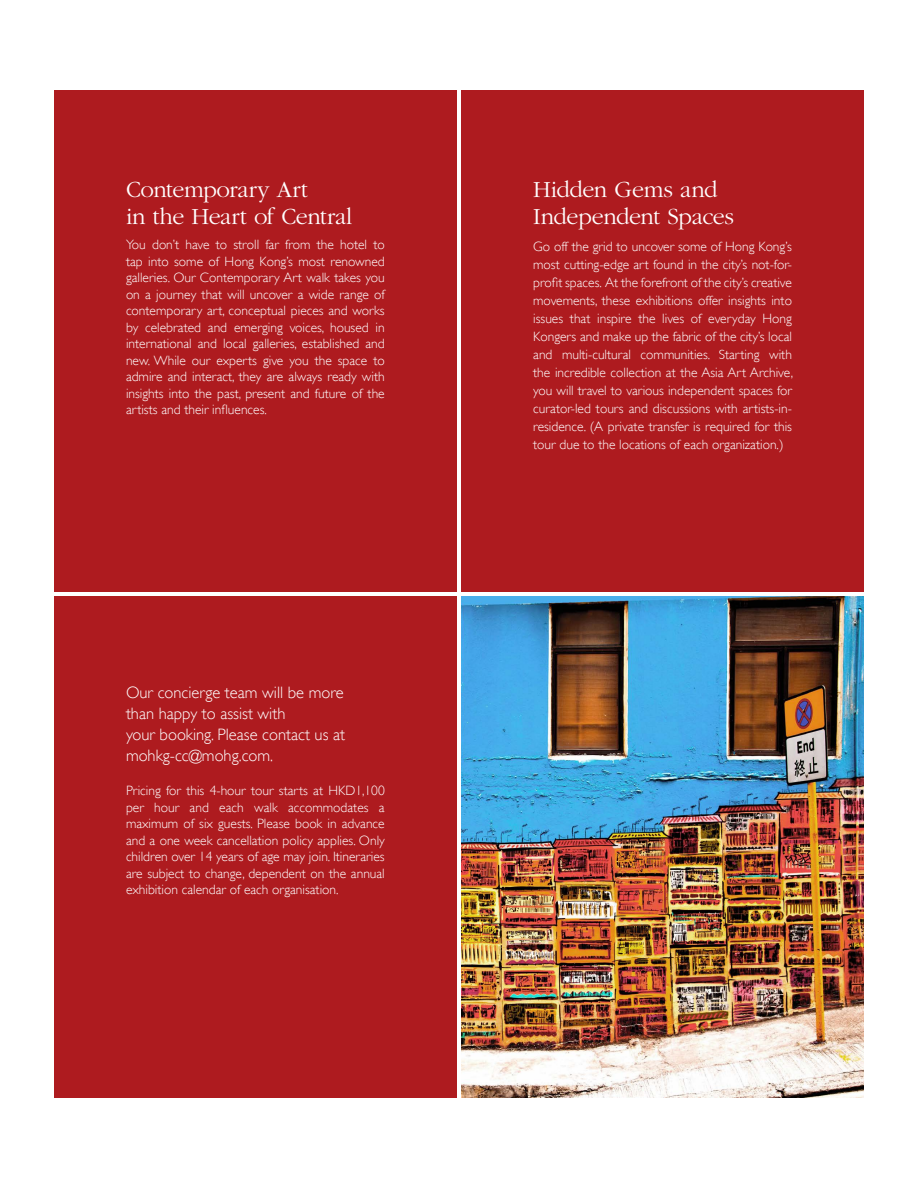
<style>
.page{position:relative;width:918px;height:1188px;background:#fff}
.page>*{position:absolute;margin:0;border:0;box-sizing:border-box;transform-origin:0 0}
.t1{font:300 24px/27px "ITC Garamond Std";letter-spacing:-.02em;color:#fff}
.t2{font:300 16.5px/21px "Gill Sans";color:#fff}
.t3{font:300 13.5px/16.5px "Gill Sans";color:#fff;text-align:justify}
</style>
<div class="page">
<img style="left:461px;top:596px;width:403px;height:502px">
<div style="left:54px;top:90px;width:403px;height:502px;background:#ae1b1f"></div>
<div style="left:461px;top:90px;width:403px;height:502px;background:#ae1b1f"></div>
<div style="left:54px;top:596px;width:403px;height:502px;background:#ae1b1f"></div>
<h1 class="t1" style="left:126px;top:176px;width:228px">Contemporary Art<br>in the Heart of Central</h1>
<p class="t3" style="left:126px;top:237px;width:260px">You don’t have to stroll far from the hotel to tap into some of Hong Kong’s most renowned galleries. Our Contemporary Art walk takes you on a journey that will uncover a wide range of contemporary art, conceptual pieces and works by celebrated and emerging voices, housed in international and local galleries, established and new. While our experts give you the space to admire and interact, they are always ready with insights into the past, present and future of the artists and their influences.</p>
<p class="t2" style="left:126px;top:682px;width:221px">Our concierge team will be more than happy to assist with<br>your booking. Please contact us at mohkg-cc@mohg.com.</p>
<p class="t3" style="left:126px;top:782px;width:260px">Pricing for this 4-hour tour starts at HKD1,100 per hour and each walk accommodates a maximum of six guests. Please book in advance and a one week cancellation policy applies. Only children over 14 years of age may join. Itineraries are subject to change, dependent on the annual exhibition calendar of each organisation.</p>
<h1 class="t1" style="left:533px;top:176px;width:202px">Hidden Gems and<br>Independent Spaces</h1>
<p class="t3" style="left:533px;top:237px;width:261px;line-height:18px">Go off the grid to uncover some of Hong Kong’s most cutting-edge art found in the city’s not-for&shy;profit spaces. At the forefront of the city’s creative movements, these exhibitions offer insights into issues that inspire the lives of everyday Hong Kongers and make up the fabric of the city’s local and multi-cultural communities. Starting with the incredible collection at the Asia Art Archive, you will travel to various independent spaces for curator-led tours and discussions with artists-in&shy;residence. (A private transfer is required for this tour due to the locations of each organization.)</p>
</div>
